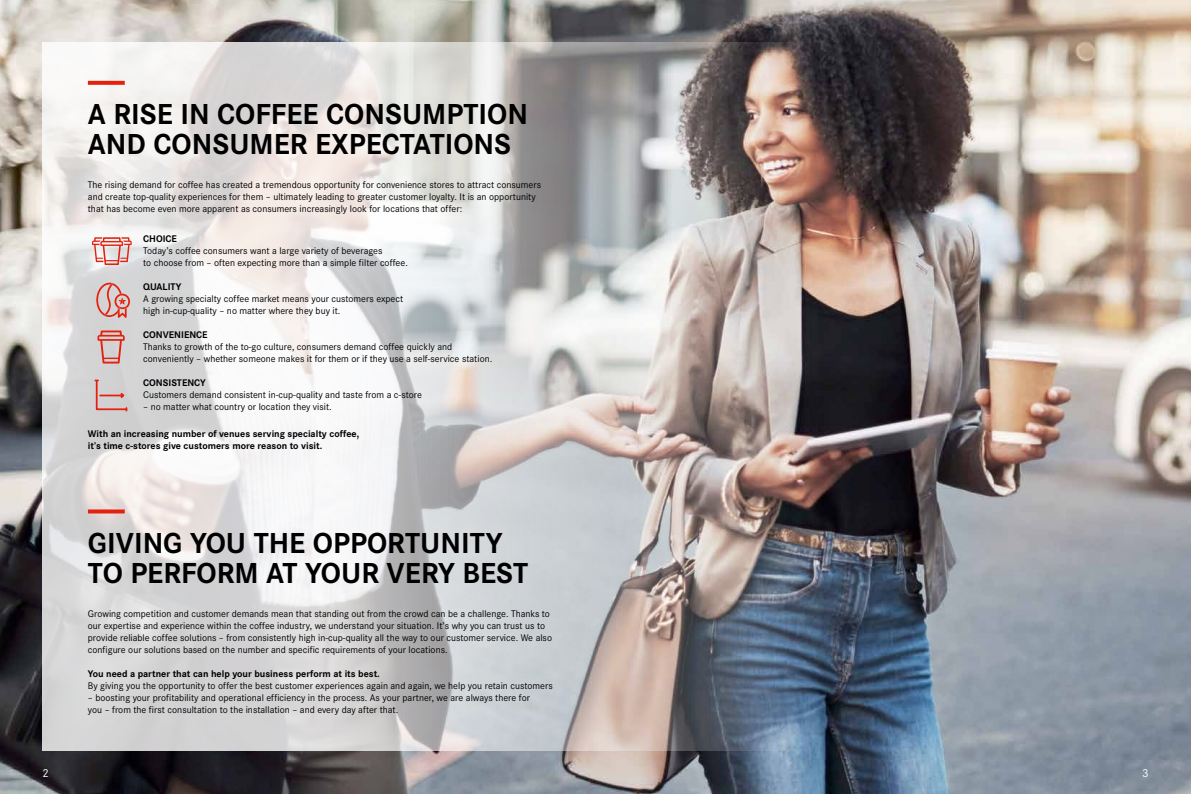
<style>
.page{position:relative;width:1191px;height:794px;background:#fff}
.page>*{position:absolute;margin:0;border:0;box-sizing:border-box;transform-origin:0 0}
.t1{font:700 30px/30px "Corporate S";color:#000}
.t2{font:12px "Corporate S";color:#fff}
.t3{font:10px/12px "Corporate S";color:#000}
.t4{font:700 10px/12px "Corporate S";color:#000}
</style>
<div class="page">
<img style="left:0;top:0;width:1191px;height:794px">
<img style="left:43px;top:43px;width:992px;height:708px">
<svg style="left:88px;top:81px;width:37px;height:4px"></svg>
<svg style="left:88px;top:509px;width:37px;height:4px"></svg>
<svg style="left:96px;top:283px;width:34px;height:35px"></svg>
<svg style="left:97px;top:330px;width:28px;height:33px"></svg>
<svg style="left:95px;top:379px;width:33px;height:32px"></svg>
<svg style="left:92px;top:237px;width:40px;height:28px"></svg>
<h1 class="t1" style="left:88px;top:97px;width:441px">A RISE IN COFFEE CONSUMPTION<br>AND CONSUMER EXPECTATIONS</h1>
<p class="t3" style="left:88px;top:178px;width:455px">The rising demand for coffee has created a tremendous opportunity for convenience stores to attract consumers and create top-quality experiences for them – ultimately leading to greater customer loyalty. It is an opportunity that has become even more apparent as consumers increasingly look for locations that offer:</p>
<p class="t4" style="left:143px;top:232px;width:35px">CHOICE</p>
<p class="t3" style="left:143px;top:244px;width:266px">Today’s coffee consumers want a large variety of beverages<br>to choose from – often expecting more than a simple filter coffee.</p>
<p class="t4" style="left:143px;top:280px;width:40px">QUALITY</p>
<p class="t3" style="left:143px;top:292px;width:261px">A growing specialty coffee market means your customers expect high in-cup-quality – no matter where they buy it.</p>
<p class="t4" style="left:143px;top:328px;width:66px">CONVENIENCE</p>
<p class="t3" style="left:143px;top:340px;width:350px">Thanks to growth of the to-go culture, consumers demand coffee quickly and conveniently – whether someone makes it for them or if they use a self-service station.</p>
<p class="t4" style="left:143px;top:376px;width:64px">CONSISTENCY</p>
<p class="t3" style="left:143px;top:388px;width:280px">Customers demand consistent in-cup-quality and taste from a c-store</p>
<p class="t3" style="left:143px;top:400px;width:190px">– no matter what country or location they visit.</p>
<p class="t4" style="left:88px;top:427px;width:273px">With an increasing number of venues serving specialty coffee, it’s time c-stores give customers more reason to visit.</p>
<h1 class="t1" style="left:88px;top:526px;width:442px">GIVING YOU THE OPPORTUNITY<br>TO PERFORM AT YOUR VERY BEST</h1>
<p class="t3" style="left:88px;top:607px;width:466px">Growing competition and customer demands mean that standing out from the crowd can be a challenge. Thanks to our expertise and experience within the coffee industry, we understand your situation. It’s why you can trust us to provide reliable coffee solutions – from consistently high in-cup-quality all the way to our customer service. We also configure our solutions based on the number and specific requirements of your locations.</p>
<p class="t4" style="left:88px;top:666px;width:293px">You need a partner that can help your business perform at its best.</p>
<p class="t3" style="left:88px;top:679px;width:466px">By giving you the opportunity to offer the best customer experiences again and again, we help you retain customers</p>
<p class="t3" style="left:88px;top:691px;width:443px">– boosting your profitability and operational efficiency in the process. As your partner, we are always there for you – from the first consultation to the installation – and every day after that.</p>
<p class="t2" style="left:43px;top:764px;width:8px">2</p>
<p class="t2" style="left:1142px;top:764px;width:8px">3</p>
</div>
